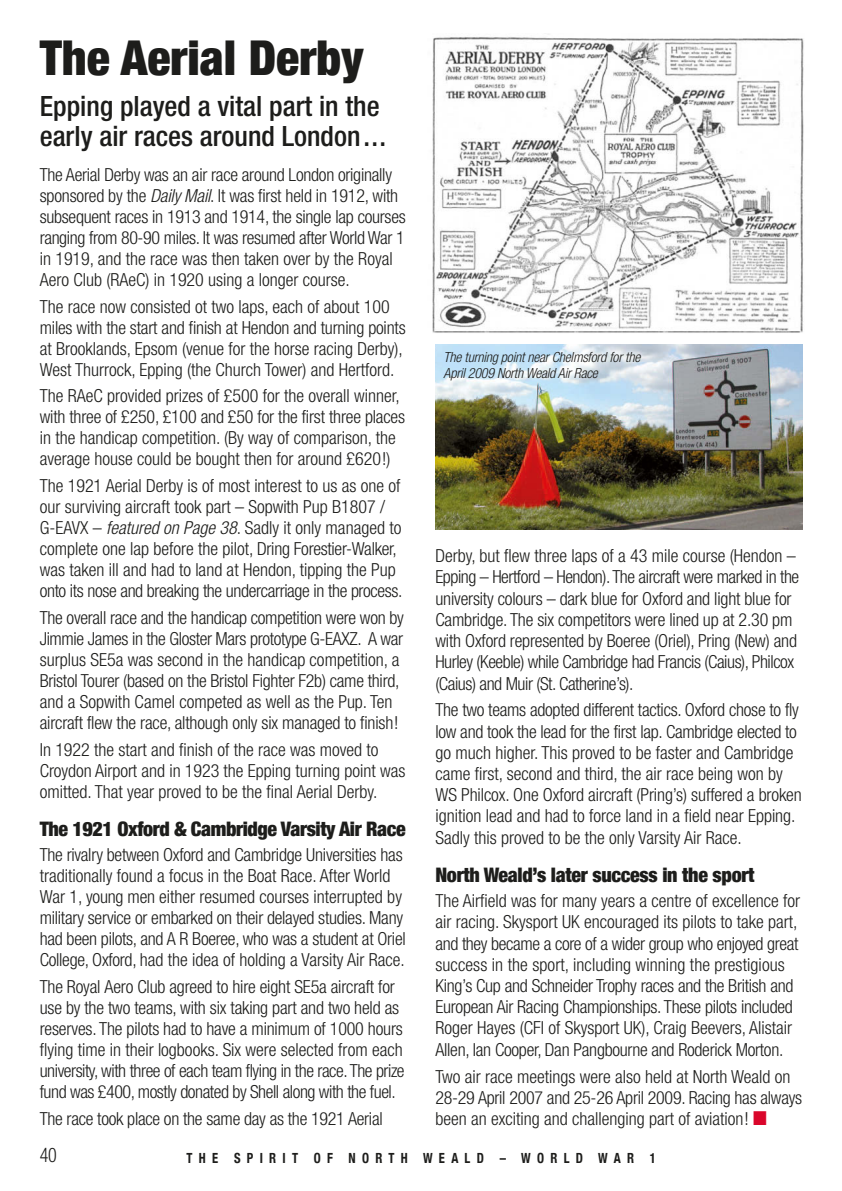
<style>
.page{position:relative;width:842px;height:1191px;background:#fff}
.page>*{position:absolute;margin:0;border:0;box-sizing:border-box;transform-origin:0 0}
.t1{font:900 condensed 48px "Helvetica Neue";color:#1d1d1b}
.t2{font:500 condensed 28px/30px "Helvetica Neue";color:#1d1d1b}
.t3{font:900 condensed 20px "Helvetica Neue";letter-spacing:-.02em;color:#1d1d1b}
.t4{font:300 condensed 20px "Helvetica Neue";color:#1d1d1b;scale:.9 1}
.t5{font:300 condensed 18px/21px "Helvetica Neue";letter-spacing:-.01em;color:#1d1d1b}
.t6{font:italic 300 condensed 14px/16px "Helvetica Neue";letter-spacing:-.015em;color:#1d1d1b}
.t7{font:700 condensed 14px "Helvetica Neue";letter-spacing:.5em;color:#1d1d1b;scale:.9 1}
.s1{font-style:italic}
.s2{color:#da062b}
</style>
<div class="page">
<img style="left:435px;top:345px;width:367px;height:184px">
<img style="left:432px;top:34px;width:372px;height:299px">
<p class="t1" style="left:40px;top:28px;width:325px">The Aerial Derby</p>
<p class="t2" style="left:40px;top:93px;width:348px">Epping played a vital part in the early air races around London...</p>
<p class="t5" style="left:40px;top:165px;width:367px">The Aerial Derby was an air race around London originally sponsored by the <span class="s1">Daily Mail</span>. It was first held in 1912, with subsequent races in 1913 and 1914, the single lap courses ranging from 80-90 miles. It was resumed after World War 1 in 1919, and the race was then taken over by the Royal Aero Club (RAeC) in 1920 using a longer course.</p>
<p class="t5" style="left:40px;top:297px;width:367px">The race now consisted ot two laps, each of about 100 miles with the start and finish at Hendon and turning points at Brooklands, Epsom (venue for the horse racing Derby), West Thurrock, Epping (the Church Tower) and Hertford.</p>
<p class="t5" style="left:40px;top:387px;width:367px">The RAeC provided prizes of £500 for the overall winner, with three of £250, £100 and £50 for the first three places in the handicap competition. (By way of comparison, the average house could be bought then for around £620!)</p>
<p class="t5" style="left:40px;top:477px;width:364px">The 1921 Aerial Derby is of most interest to us as one of our surviving aircraft took part – Sopwith Pup B1807 / G-EAVX – <span class="s1">featured on Page 38</span>. Sadly it only managed to complete one lap before the pilot, Dring Forestier-Walker, was taken ill and had to land at Hendon, tipping the Pup onto its nose and breaking the undercarriage in the process.</p>
<p class="t5" style="left:40px;top:608px;width:365px">The overall race and the handicap competition were won by Jimmie James in the Gloster Mars prototype G-EAXZ. A war surplus SE5a was second in the handicap competition, a Bristol Tourer (based on the Bristol Fighter F2b) came third, and a Sopwith Camel competed as well as the Pup. Ten aircraft flew the race, although only six managed to finish!</p>
<p class="t5" style="left:40px;top:740px;width:367px">In 1922 the start and finish of the race was moved to<br>Croydon Airport and in 1923 the Epping turning point was omitted. That year proved to be the final Aerial Derby.</p>
<p class="t3" style="left:40px;top:816px;width:367px">The 1921 Oxford &amp; Cambridge Varsity Air Race</p>
<p class="t5" style="left:40px;top:845px;width:367px">The rivalry between Oxford and Cambridge Universities has traditionally found a focus in the Boat Race. After World War 1, young men either resumed courses interrupted by military service or embarked on their delayed studies. Many had been pilots, and A R Boeree, who was a student at Oriel College, Oxford, had the idea of holding a Varsity Air Race.</p>
<p class="t5" style="left:40px;top:977px;width:366px">The Royal Aero Club agreed to hire eight SE5a aircraft for use by the two teams, with six taking part and two held as reserves. The pilots had to have a minimum of 1000 hours flying time in their logbooks. Six were selected from each university, with three of each team flying in the race. The prize fund was £400, mostly donated by Shell along with the fuel.</p>
<p class="t5" style="left:40px;top:1109px;width:344px">The race took place on the same day as the 1921 Aerial</p>
<p class="t6" style="left:443px;top:350px;width:201px">The turning pointnearChelmsford forthe<br>April2009 North Weald AirRace</p>
<p class="t5" style="left:435px;top:547px;width:365px">Derby, but flew three laps of a 43 mile course (Hendon – Epping – Hertford – Hendon). The aircraft were marked in the university colours – dark blue for Oxford and light blue for Cambridge. The six competitors were lined up at 2.30 pm with Oxford represented by Boeree (Oriel), Pring (New) and Hurley (Keeble) while Cambridge had Francis (Caius), Philcox (Caius) and Muir (St. Catherine’s).</p>
<p class="t5" style="left:435px;top:701px;width:368px">The two teams adopted different tactics. Oxford chose to fly low and took the lead for the first lap. Cambridge elected to go much higher. This proved to be faster and Cambridge came first, second and third, the air race being won by WS Philcox. One Oxford aircraft (Pring’s) suffered a broken ignition lead and had to force land in a field near Epping.<br>Sadly this proved to be the only Varsity Air Race.</p>
<p class="t3" style="left:435px;top:862px;width:320px">North Weald’s later success in the sport</p>
<p class="t5" style="left:435px;top:891px;width:366px">The Airfield was for many years a centre of excellence for air racing. Skysport UK encouraged its pilots to take part, and they became a core of a wider group who enjoyed great success in the sport, including winning the prestigious King’s Cup and Schneider Trophy races and the British and European Air Racing Championships. These pilots included Roger Hayes (CFI of Skysport UK), Craig Beevers, Alistair Allen, Ian Cooper, Dan Pangbourne and Roderick Morton.</p>
<p class="t5" style="left:435px;top:1067px;width:368px">Two air race meetings were also held at North Weald on<br>28-29 April 2007 and 25-26 April 2009. Racing has always been an exciting and challenging part of aviation! <span class="s2">■</span></p>
<p class="t4" style="left:40px;top:1147px;width:20px">40</p>
<p class="t7" style="left:186px;top:1149px;width:523px">THE SPIRIT OF NORTH WEALD – WORLD WAR 1</p>
</div>
